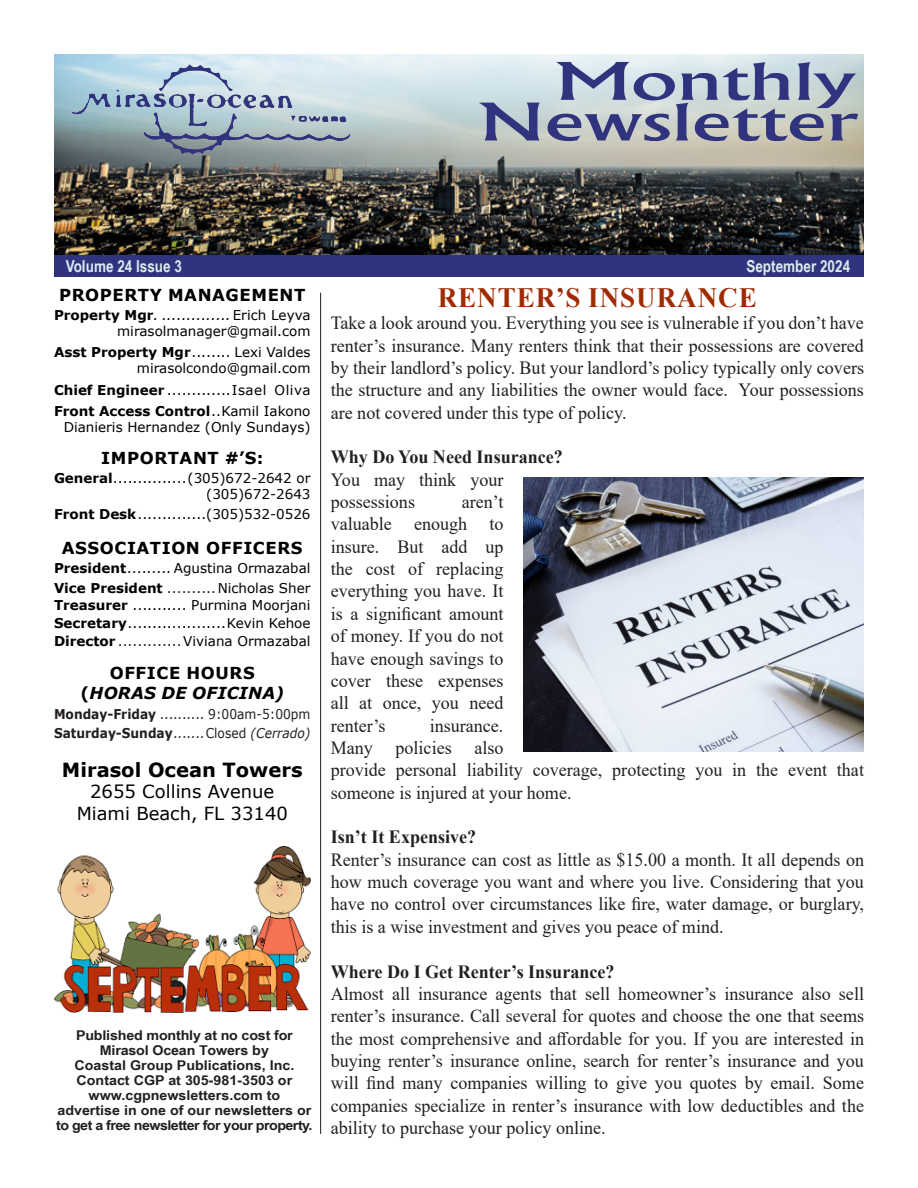
<style>
.page{position:relative;width:918px;height:1188px;background:#fff}
.page>*{position:absolute;margin:0;border:0;box-sizing:border-box;transform-origin:0 0}
.t1{font:500 49.5px "Albertus";color:#30347e;scale:1.68 1}
.t2{font:700 27.9px "Times New Roman";letter-spacing:.035em;color:#a02a02}
.t3{font:700 19.5px "Verdana";color:#000}
.t4{font:18.6px/22.4px "Times New Roman";color:#231f20;text-align:justify}
.t5{font:700 18.6px "Times New Roman";color:#231f20}
.t6{font:18px "Verdana";color:#000}
.t7{font:700 16.5px "Verdana";letter-spacing:.035em;color:#000}
.t8{font:700 16.5px "Arial Narrow";color:#dbeaef}
.t9{font:italic 700 16.5px "Verdana";letter-spacing:.015em;color:#000}
.t10{font:13.5px/16.2px "Verdana";color:#000;text-align:right}
.t11{font:700 13.5px/15px "Arial Narrow";color:#231f20;text-align:center;scale:1.29 1}
.t12{font:italic 13.5px "Verdana";color:#231f20;scale:.9 1}
.t13{font:italic 13.5px "Verdana";color:#000}
.t14{font:13.5px "Verdana";letter-spacing:.04em;color:#000}
.t15{font:700 13.5px "Verdana";color:#231f20;scale:.91 1}
.t16{font:700 13.5px "Verdana";color:#000}
.s1{font-weight:700;font-style:normal}
.s2{font-style:normal}
.s3{font-weight:700}
.s4{font-style:italic}
.s5{font-weight:400;color:#231f20}
.s6{font-weight:400}
.s7{color:#231f20}
.s8{font-weight:400;font-style:italic}
</style>
<div class="page">
<img style="left:55px;top:54px;width:809px;height:201px">
<div style="left:54px;top:255px;width:810px;height:21px;background:#30347e"></div>
<hr style="left:320px;top:293px;width:1px;height:841px;background:#231f20">
<img style="left:54px;top:846px;width:256px;height:166px">
<img style="left:66px;top:62px;width:290px;height:95px">
<img style="left:524px;top:477px;width:340px;height:275px">
<p class="t1" style="left:555px;top:51px;width:180px">Monthly</p>
<p class="t1" style="left:477px;top:92px;width:228px">Newsletter</p>
<p class="t8" style="left:66px;top:253px;width:118px">Volume 24 Issue 3</p>
<p class="t8" style="left:746px;top:253px;width:105px">September 2024</p>
<p class="t7" style="left:59px;top:283px;width:248px">PROPERTY MANAGEMENT</p>
<p class="t13" style="left:54px;top:306px;width:258px"><span class="s1">Property Mgr</span>. ..............<span class="s2">Erich Leyva</span></p>
<p class="t10" style="left:117px;top:323px;width:195px">mirasolmanager@gmail.com</p>
<p class="t10" style="left:54px;top:344px;width:258px"><span class="s3">Asst Property Mgr</span>........ Lexi Valdes mirasolcondo@gmail.com</p>
<p class="t14" style="left:54px;top:380px;width:258px"><span class="s3">Chief Engineer</span> .............Isael Oliva</p>
<p class="t10" style="left:54px;top:402px;width:258px"><span class="s3">Front Access Control</span>..Kamil Iakono<br>Dianieris Hernandez (Only Sundays)</p>
<p class="t7" style="left:101px;top:446px;width:164px">IMPORTANT #’S:</p>
<p class="t10" style="left:54px;top:470px;width:258px"><span class="s3">General</span>...............(305)672-2642 or (305)672-2643</p>
<p class="t10" style="left:54px;top:506px;width:258px"><span class="s3">Front Desk</span>..............(305)532-0526</p>
<p class="t7" style="left:62px;top:536px;width:242px">ASSOCIATION OFFICERS</p>
<p class="t10" style="left:54px;top:560px;width:258px"><span class="s3">President</span><span class="s4">.........</span>Agustina Ormazabal</p>
<p class="t16" style="left:54px;top:578px;width:258px">Vice President <span class="s5">..........</span><span class="s6">Nicholas Sher</span></p>
<p class="t10" style="left:54px;top:597px;width:258px"><span class="s3">Treasurer</span> ........... Purmina Moorjani</p>
<p class="t10" style="left:54px;top:615px;width:258px"><span class="s3">Secretary</span>....................Kevin Kehoe</p>
<p class="t10" style="left:54px;top:633px;width:258px"><span class="s3">Director</span> <span class="s7">.............</span>Viviana Ormazabal</p>
<p class="t7" style="left:110px;top:662px;width:146px">OFFICE HOURS</p>
<p class="t9" style="left:80px;top:682px;width:205px"><span class="s2">(</span>HORAS DE OFICINA)</p>
<p class="t15" style="left:54px;top:704px;width:283px">Monday-Friday <span class="s8">..........</span> <span class="s6">9:00am-5:00pm</span></p>
<p class="t12" style="left:54px;top:724px;width:287px"><span class="s1">Saturday-Sunday</span>.......<span class="s2">Closed</span> (Cerrado)</p>
<p class="t3" style="left:62px;top:756px;width:242px">Mirasol Ocean Towers</p>
<p class="t6" style="left:90px;top:779px;width:186px">2655 Collins Avenue</p>
<p class="t6" style="left:77px;top:801px;width:213px">Miami Beach, FL 33140</p>
<p class="t2" style="left:438px;top:277px;width:321px">RENTER’S INSURANCE</p>
<p class="t4" style="left:331px;top:311px;width:535px">Take a look around you. Everything you see is vulnerable if you don’t have renter’s insurance. Many renters think that their possessions are covered by their landlord’s policy. But your landlord’s policy typically only covers the structure and any liabilities the owner would face. Your possessions are not covered under this type of policy.</p>
<p class="t5" style="left:331px;top:444px;width:234px">Why Do You Need Insurance?</p>
<p class="t4" style="left:331px;top:468px;width:174px">You may think your possessions</p>
<p class="t4" style="left:331px;top:490px;width:174px;text-indent:131px">aren’t valuable enough to insure. But add up the cost of replacing everything you have. It is a significant amount of money. If you do not have enough savings to cover these expenses all at once, you need renter’s</p>
<p class="t4" style="left:331px;top:714px;width:535px;text-align:left;text-indent:99px">insurance.<br>Many policies also<br>provide personal liability coverage, protecting you in the event that someone is injured at your home.</p>
<p class="t5" style="left:331px;top:824px;width:147px">Isn’t It Expensive?</p>
<p class="t4" style="left:331px;top:848px;width:535px">Renter’s insurance can cost as little as $15.00 a month. It all depends on how much coverage you want and where you live. Considering that you have no control over circumstances like fire, water damage, or burglary, this is a wise investment and gives you peace of mind.</p>
<p class="t5" style="left:331px;top:958px;width:285px">Where Do I Get Renter’s Insurance?</p>
<p class="t4" style="left:331px;top:982px;width:535px">Almost all insurance agents that sell homeowner’s insurance also sell renter’s insurance. Call several for quotes and choose the one that seems the most comprehensive and affordable for you. If you are interested in buying renter’s insurance online, search for renter’s insurance and you will find many companies willing to give you quotes by email. Some companies specialize in renter’s insurance with low deductibles and the ability to purchase your policy online.</p>
<p class="t11" style="left:56px;top:1027px;width:200px">Published monthly at no cost for<br>Mirasol Ocean Towers by<br>Coastal Group Publications, Inc.<br>Contact CGP at 305-981-3503 or www.cgpnewsletters.com to advertise in one of our newsletters or to get a free newsletter for your property.</p>
</div>
